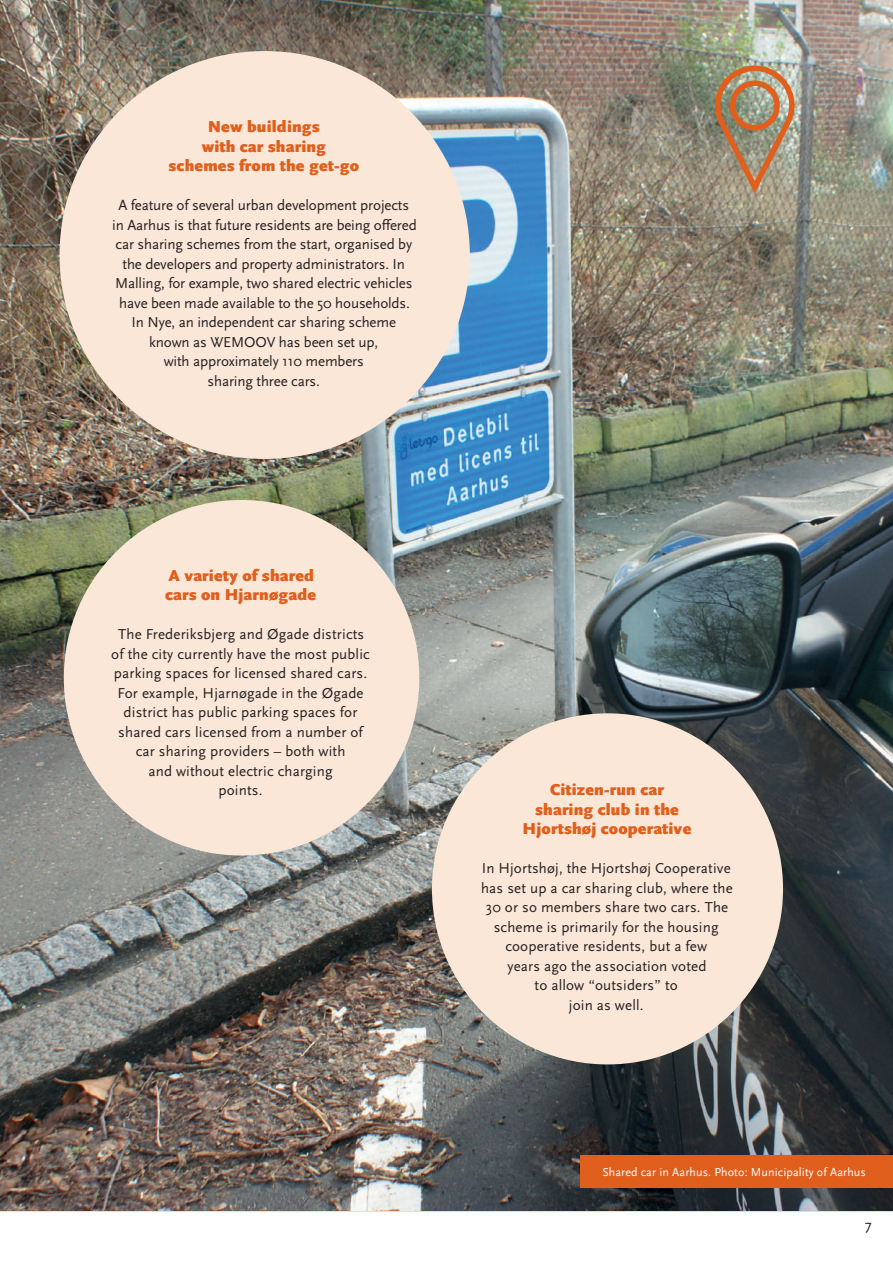
<style>
.page{position:relative;width:893px;height:1263px;background:#fff}
.page>*{position:absolute;margin:0;border:0;box-sizing:border-box;transform-origin:0 0}
.t1{font:900 16.5px/19.5px "Scala Sans OT";letter-spacing:.01em;color:#e15f1d;text-align:center}
.t2{font:15px/19.5px "Scala Sans OT";letter-spacing:.01em;color:#231f20;text-align:center}
.t3{font:15px/19.5px "Scala Sans OT";letter-spacing:-.01em;color:#231f20;text-align:center}
.t4{font:12px "Scala Sans OT";letter-spacing:.01em;color:#fff}
</style>
<div class="page">
<img style="left:0;top:0;width:893px;height:1211px">
<div style="left:580px;top:1155px;width:313px;height:33px;background:#e15f1d"></div>
<img style="left:712px;top:63px;width:86px;height:147px">
<div style="left:60px;top:51px;width:410px;height:408px;background:#fbe7d8;border-radius:50%"></div>
<div style="left:432px;top:713px;width:351px;height:351px;background:#fbe7d8;border-radius:50%"></div>
<div style="left:64px;top:500px;width:355px;height:355px;background:#fbe7d8;border-radius:50%"></div>
<p class="t1" style="left:169px;top:117px;width:192px">New buildings<br>with car sharing schemes from the get-go</p>
<p class="t3" style="left:112px;top:196px;width:306px">A feature of several urban development projects in Aarhus is that future residents are being offered car sharing schemes from the start, organised by the developers and property administrators. In Malling, for example, two shared electric vehicles have been made available to the 50 households.<br>In Nye, an independent car sharing scheme known as WEMOOV has been set up,<br>with approximately 110 members<br>sharing three cars.</p>
<p class="t1" style="left:165px;top:566px;width:153px;text-align:left">A variety of shared cars on Hjarnøgade</p>
<p class="t2" style="left:111px;top:625px;width:260px">The Frederiksbjerg and Øgade districts of the city currently have the most public parking spaces for licensed shared cars.<br>For example, Hjarnøgade in the Øgade district has public parking spaces for shared cars licensed from a number of car sharing providers – both with<br>and without electric charging<br>points.</p>
<p class="t1" style="left:523px;top:780px;width:170px">Citizen-run car sharing club in the<br>Hjortshøj cooperative</p>
<p class="t2" style="left:481px;top:859px;width:253px">In Hjortshøj, the Hjortshøj Cooperative has set up a car sharing club, where the<br>30 or so members share two cars. The scheme is primarily for the housing cooperative residents, but a few<br>years ago the association voted<br>to allow “outsiders” to<br>join as well.</p>
<p class="t4" style="left:602px;top:1165px;width:265px">Shared car in Aarhus. Photo: Municipality of Aarhus</p>
<p class="t2" style="left:865px;top:1215px;width:8px">7</p>
</div>
